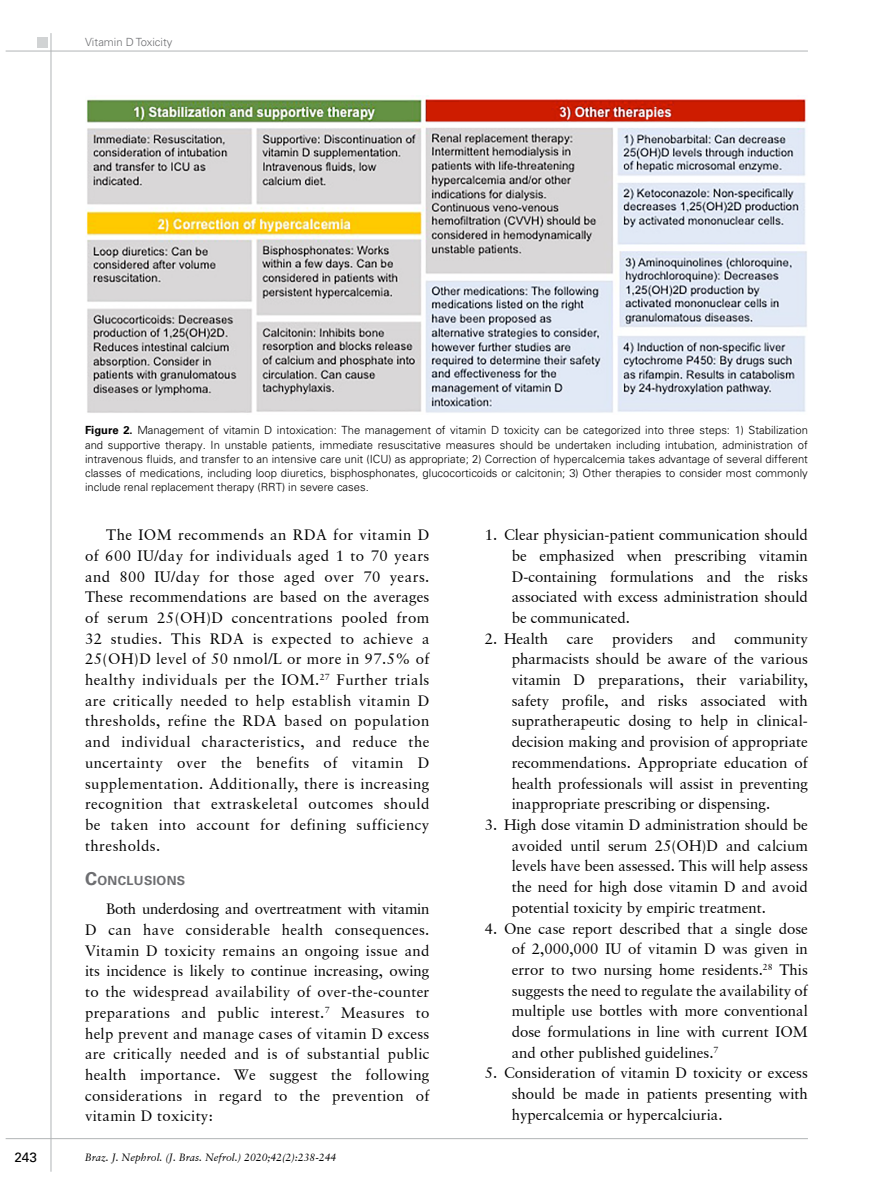
<style>
.page{position:relative;width:893px;height:1191px;background:#fff}
.page>*{position:absolute;margin:0;border:0;box-sizing:border-box;transform-origin:0 0}
.t1{font:15px/20.7px "Garamond Retrospective S Si";color:#000;text-align:justify}
.t2{font:13.5px "Univers LT Std";color:#000}
.t3{font:700 12.6px "Univers LT Std";letter-spacing:.03em;color:#6d6e71}
.t4{font:300 11.25px/14.2px "Univers LT Std";color:#000;text-align:justify}
.t5{font:300 11.25px "Univers LT Std";color:#6d6e71}
.t6{font:italic 10.5px "Garamond Retrospective S Si";color:#000}
.s1{font-weight:700}
.s2{font-size:18px}
</style>
<div class="page">
<div style="left:37px;top:37px;width:11px;height:11px;background:#d1d3d4"></div>
<hr style="left:6px;top:51px;width:802px;height:1px;background:#b1b4b6">
<hr style="left:51px;top:33px;width:1px;height:1138px;background:#b1b4b6">
<hr style="left:6px;top:1138px;width:802px;height:1px;background:#b1b4b6">
<img style="left:86px;top:96px;width:722px;height:317px">
<p class="t5" style="left:85px;top:36px;width:89px">Vitamin D Toxicity</p>
<p class="t2" style="left:14px;top:1149px;width:24px">243</p>
<p class="t4" style="left:85px;top:423px;width:724px"><span class="s1">Figure 2.</span> Management of vitamin D intoxication: The management of vitamin D toxicity can be categorized into three steps: 1) Stabilization and supportive therapy. In unstable patients, immediate resuscitative measures should be undertaken including intubation, administration of intravenous fluids, and transfer to an intensive care unit (ICU) as appropriate; 2) Correction of hypercalcemia takes advantage of several different classes of medications, including loop diuretics, bisphosphonates, glucocorticoids or calcitonin; 3) Other therapies to consider most commonly include renal replacement therapy (RRT) in severe cases.</p>
<p class="t1" style="left:85px;top:524px;width:346px;text-indent:21px">The IOM recommends an RDA for vitamin D of 600 IU/day for individuals aged 1 to 70 years and 800 IU/day for those aged over 70 years.<br>These recommendations are based on the averages of serum 25(OH)D concentrations pooled from 32 studies. This RDA is expected to achieve a 25(OH)D level of 50 nmol/L or more in 97.5% of healthy individuals per the IOM.<sup>27</sup> Further trials are critically needed to help establish vitamin D thresholds, refine the RDA based on population and individual characteristics, and reduce the uncertainty over the benefits of vitamin D supplementation. Additionally, there is increasing recognition that extraskeletal outcomes should be taken into account for defining sufficiency thresholds.</p>
<p class="t3" style="left:85px;top:873px;width:102px"><span class="s2">C</span>ONCLUSIONS</p>
<p class="t1" style="left:85px;top:898px;width:346px;text-indent:21px">Both underdosing and overtreatment with vitamin D can have considerable health consequences.<br>Vitamin D toxicity remains an ongoing issue and its incidence is likely to continue increasing, owing to the widespread availability of over-the-counter preparations and public interest.<sup>7</sup> Measures to help prevent and manage cases of vitamin D excess are critically needed and is of substantial public health importance. We suggest the following considerations in regard to the prevention of vitamin D toxicity:</p>
<p class="t6" style="left:85px;top:1151px;width:253px">Braz. J. Nephrol. (J. Bras. Nefrol.) 2020;42(2):238-244</p>
<p class="t1" style="left:512px;top:524px;width:298px;text-indent:-27px">1. Clear physician-patient communication should be emphasized when prescribing vitamin D-containing formulations and the risks associated with excess administration should be communicated.</p>
<p class="t1" style="left:512px;top:628px;width:298px;text-indent:-27px">2. Health care providers and community pharmacists should be aware of the various vitamin D preparations, their variability, safety profile, and risks associated with supratherapeutic dosing to help in clinical&shy;decision making and provision of appropriate recommendations. Appropriate education of health professionals will assist in preventing inappropriate prescribing or dispensing.</p>
<p class="t1" style="left:512px;top:814px;width:298px;text-indent:-27px">3. High dose vitamin D administration should be avoided until serum 25(OH)D and calcium levels have been assessed. This will help assess the need for high dose vitamin D and avoid potential toxicity by empiric treatment.</p>
<p class="t1" style="left:512px;top:917px;width:298px;text-indent:-27px">4. One case report described that a single dose of 2,000,000 IU of vitamin D was given in error to two nursing home residents.<sup>28</sup> This suggests the need to regulate the availability of multiple use bottles with more conventional dose formulations in line with current IOM and other published guidelines.<sup>7</sup></p>
<p class="t1" style="left:512px;top:1062px;width:298px;text-indent:-27px">5. Consideration of vitamin D toxicity or excess should be made in patients presenting with hypercalcemia or hypercalciuria.</p>
</div>
